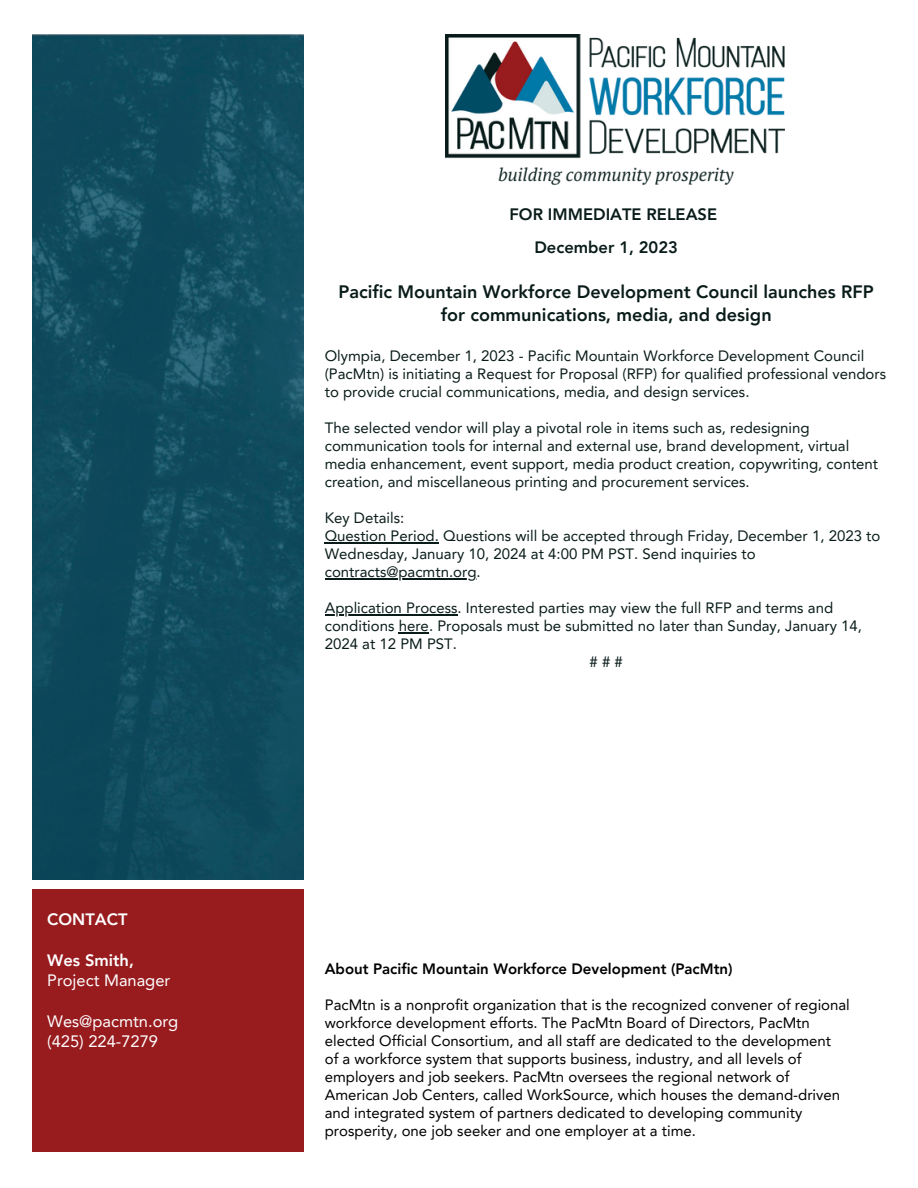
<style>
.page{position:relative;width:918px;height:1188px;background:#fff}
.page>*{position:absolute;margin:0;border:0;box-sizing:border-box;transform-origin:0 0}
.t1{font:800 18px/22.5px "Avenir LT Pro";color:#091c1a;text-align:center}
.t2{font:16.5px "Avenir LT Pro";color:#fff}
.t3{font:800 16.5px "Avenir LT Pro";color:#091c1a}
.t4{font:800 16.5px "Avenir LT Pro";color:#fff}
.t5{font:15px/18px "Avenir LT Pro";color:#091c1a}
.t6{font:15px "Avenir LT Pro";color:#000}
.t7{font:800 15px "Avenir LT Pro";color:#000}
</style>
<div class="page">
<img style="left:32px;top:34px;width:271px;height:845px">
<img style="left:446px;top:34px;width:338px;height:151px">
<div style="left:32px;top:890px;width:272px;height:262px;background:#981b1e"></div>
<hr style="left:325px;top:542px;width:114px;height:1px;background:#091c1a">
<hr style="left:325px;top:578px;width:152px;height:1px;background:#091c1a">
<hr style="left:325px;top:614px;width:133px;height:1px;background:#091c1a">
<hr style="left:399px;top:632px;width:30px;height:1px;background:#091c1a">
<p class="t4" style="left:47px;top:913px;width:82px">CONTACT</p>
<p class="t4" style="left:47px;top:953px;width:88px">Wes Smith,</p>
<p class="t2" style="left:47px;top:974px;width:125px">Project Manager</p>
<p class="t2" style="left:47px;top:1014px;width:133px">Wes@pacmtn.org</p>
<p class="t2" style="left:47px;top:1034px;width:112px">(425) 224-7279</p>
<p class="t3" style="left:510px;top:208px;width:209px">FOR IMMEDIATE RELEASE</p>
<p class="t3" style="left:534px;top:241px;width:145px">December 1, 2023</p>
<p class="t1" style="left:339px;top:282px;width:537px">Pacific Mountain Workforce Development Council launches RFP for communications, media, and design</p>
<p class="t5" style="left:325px;top:348px;width:563px">Olympia, December 1, 2023 - Pacific Mountain Workforce Development Council (PacMtn) is initiating a Request for Proposal (RFP) for qualified professional vendors to provide crucial communications, media, and design services.</p>
<p class="t5" style="left:325px;top:420px;width:555px">The selected vendor will play a pivotal role in items such as, redesigning communication tools for internal and external use, brand development, virtual media enhancement, event support, media product creation, copywriting, content creation, and miscellaneous printing and procurement services.</p>
<p class="t5" style="left:325px;top:510px;width:81px">Key Details:</p>
<p class="t5" style="left:325px;top:528px;width:557px">Question Period. Questions will be accepted through Friday, December 1, 2023 to<br>Wednesday, January 10, 2024 at 4:00 PM PST. Send inquiries to contracts@pacmtn.org.</p>
<p class="t5" style="left:325px;top:600px;width:539px">Application Process. Interested parties may view the full RFP and terms and conditions here. Proposals must be submitted no later than Sunday, January 14,<br>2024 at 12 PM PST.</p>
<p class="t5" style="left:590px;top:654px;width:35px">###</p>
<p class="t7" style="left:325px;top:963px;width:409px">About Pacific Mountain Workforce Development (PacMtn)</p>
<p class="t6" style="left:325px;top:999px;width:527px">PacMtn is a nonprofit organization that is the recognized convener of regional</p>
<p class="t6" style="left:325px;top:1017px;width:487px">workforce development efforts. The PacMtn Board of Directors, PacMtn</p>
<p class="t6" style="left:325px;top:1035px;width:508px">elected Official Consortium, and all staff are dedicated to the development</p>
<p class="t6" style="left:325px;top:1053px;width:478px">of a workforce system that supports business, industry, and all levels of</p>
<p class="t6" style="left:325px;top:1071px;width:466px">employers and job seekers. PacMtn oversees the regional network of</p>
<p class="t6" style="left:325px;top:1089px;width:517px">American Job Centers, called WorkSource, which houses the demand-driven</p>
<p class="t6" style="left:325px;top:1107px;width:479px">and integrated system of partners dedicated to developing community</p>
<p class="t6" style="left:325px;top:1125px;width:373px">prosperity, one job seeker and one employer at a time.</p>
</div>
